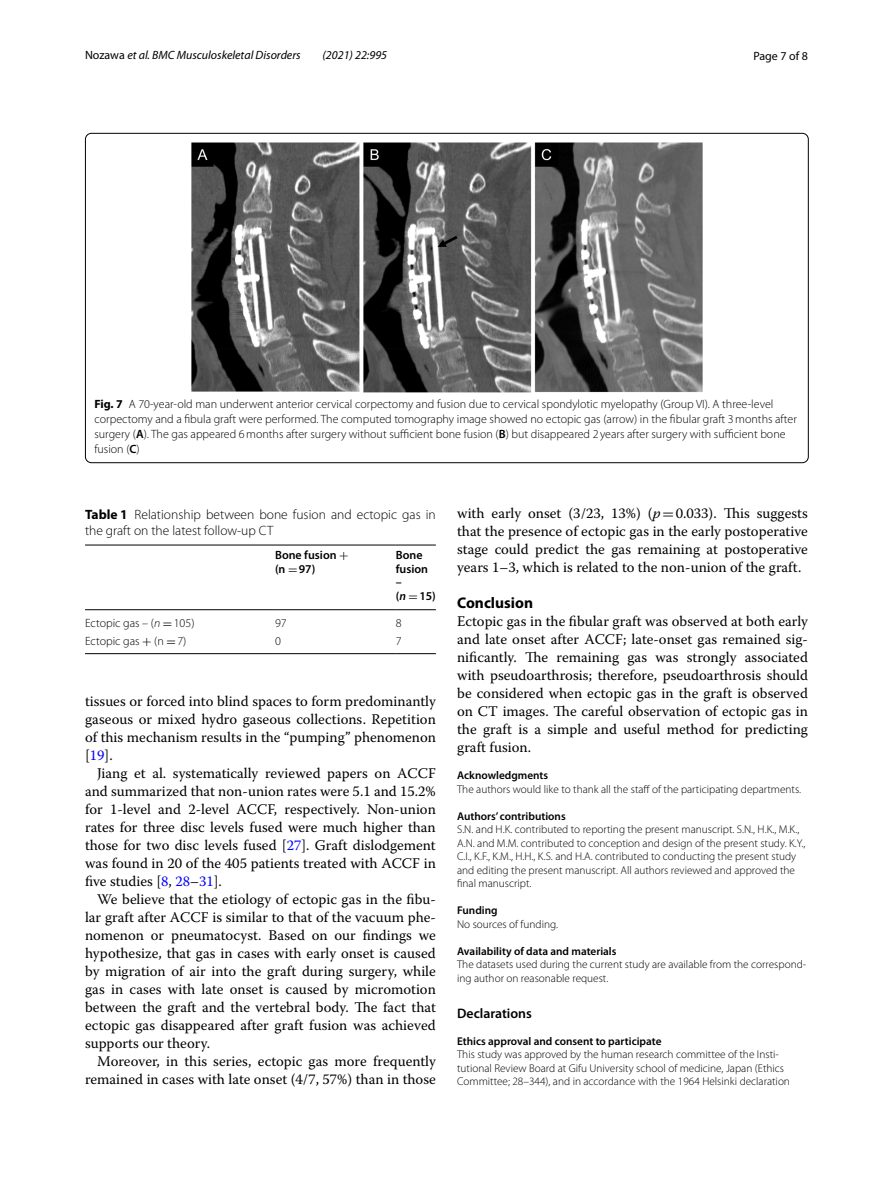
<style>
.page{position:relative;width:893px;height:1187px;background:#fff}
.page>*{position:absolute;margin:0;border:0;box-sizing:border-box;transform-origin:0 0}
.t1{font:700 15.45px "Myriad Pro";color:#000}
.t2{font:14.7px/18px "Warnock Pro";color:#000;text-align:justify}
.t3{font:600 13.8px "Myriad Pro";color:#000}
.t4{font:300 13.5px/16.5px "Myriad Pro";color:#000}
.t5{font:300 12px/15px "Myriad Pro";color:#000}
.t6{font:italic 12px "Myriad Pro";color:#000}
.t7{font:600 12px/13.5px "Myriad Pro";color:#000}
.t8{font:12px "Myriad Pro";color:#000}
.t9{font:300 11.25px/13.5px "Myriad Pro";color:#000}
.t10{font:600 11.25px "Myriad Pro";color:#000}
.s1{font-style:normal}
.s2{font-weight:700}
.s3{font-weight:600}
.s4{font-family:"MTSY";font-weight:400}
.s5{font-style:italic}
.s6{color:#00f}
.s7{font-family:"MTSY"}
</style>
<div class="page">
<img style="left:192px;top:142px;width:510px;height:250px">
<hr style="left:85px;top:544px;width:190px;height:1px;background:#000">
<hr style="left:85px;top:609px;width:190px;height:1px;background:#000">
<hr style="left:275px;top:544px;width:121px;height:1px;background:#000">
<hr style="left:275px;top:609px;width:121px;height:1px;background:#000">
<hr style="left:396px;top:544px;width:40px;height:1px;background:#000">
<hr style="left:396px;top:609px;width:40px;height:1px;background:#000">
<hr style="left:85px;top:653px;width:190px;height:1px;background:#000">
<hr style="left:275px;top:653px;width:121px;height:1px;background:#000">
<hr style="left:396px;top:653px;width:40px;height:1px;background:#000">
<p class="t6" style="left:85px;top:48px;width:217px"><span class="s1">Nozawa</span> et al. BMC Musculoskeletal Disorders</p>
<p class="t6" style="left:323px;top:48px;width:66px">(2021) 22:995</p>
<p class="t8" style="left:753px;top:48px;width:56px">Page 7 of 8</p>
<p class="t5" style="left:94px;top:396px;width:704px"><span class="s2">Fig. 7</span> A 70-year-old man underwent anterior cervical corpectomy and fusion due to cervical spondylotic myelopathy (Group VI). A three-level corpectomy and a fibula graft were performed. The computed tomography image showed no ectopic gas (arrow) in the fibular graft 3months after surgery (<span class="s3">A</span>). The gas appeared 6months after surgery without sufficient bone fusion (<span class="s3">B</span>) but disappeared 2 years after surgery with sufficient bone fusion (<span class="s3">C</span>)</p>
<p class="t4" style="left:85px;top:506px;width:352px"><span class="s2">Table 1</span> Relationship between bone fusion and ectopic gas in the graft on the latest follow-up CT</p>
<p class="t7" style="left:275px;top:548px;width:75px">Bone fusion <span class="s4">+ </span>(n <span class="s4">=</span>97)</p>
<p class="t7" style="left:396px;top:548px;width:42px">Bone fusion –<br>(<span class="s5">n</span> <span class="s4">=</span>15)</p>
<p class="t5" style="left:85px;top:615px;width:111px">Ectopic gas – (<span class="s5">n</span> <span class="s4">=</span>105)</p>
<p class="t5" style="left:275px;top:615px;width:13px">97</p>
<p class="t5" style="left:396px;top:615px;width:7px">8</p>
<p class="t5" style="left:85px;top:633px;width:103px">Ectopic gas <span class="s4">+</span> (n <span class="s4">=</span>7)</p>
<p class="t5" style="left:275px;top:633px;width:7px">0</p>
<p class="t5" style="left:396px;top:633px;width:7px">7</p>
<p class="t2" style="left:85px;top:691px;width:352px">tissues or forced into blind spaces to form predominantly gaseous or mixed hydro gaseous collections. Repetition of this mechanism results in the “pumping” phenomenon [<span class="s6">19</span>].</p>
<p class="t2" style="left:85px;top:763px;width:352px;text-indent:12px">Jiang et al. systematically reviewed papers on ACCF and summarized that non-union rates were 5.1 and 15.2% for 1-level and 2-level ACCF, respectively. Non-union rates for three disc levels fused were much higher than those for two disc levels fused [<span class="s6">27</span>]. Graft dislodgement was found in 20 of the 405 patients treated with ACCF in five studies [<span class="s6">8</span>, <span class="s6">28</span>–<span class="s6">31</span>].</p>
<p class="t2" style="left:85px;top:889px;width:352px;text-indent:12px">We believe that the etiology of ectopic gas in the fibu&shy;lar graft after ACCF is similar to that of the vacuum phe&shy;nomenon or pneumatocyst. Based on our findings we hypothesize, that gas in cases with early onset is caused by migration of air into the graft during surgery, while gas in cases with late onset is caused by micromotion between the graft and the vertebral body. The fact that ectopic gas disappeared after graft fusion was achieved supports our theory.</p>
<p class="t2" style="left:85px;top:1051px;width:352px;text-align:right">Moreover, in this series, ectopic gas more frequently remained in cases with late onset (4/7, 57%) than in those</p>
<p class="t2" style="left:457px;top:504px;width:352px">with early onset (3/23, 13%) (<span class="s5">p</span><span class="s7">=</span>0.033). This suggests that the presence of ectopic gas in the early postoperative stage could predict the gas remaining at postoperative years 1–3, which is related to the non-union of the graft.</p>
<p class="t1" style="left:457px;top:593px;width:77px">Conclusion</p>
<p class="t2" style="left:457px;top:612px;width:352px">Ectopic gas in the fibular graft was observed at both early and late onset after ACCF; late-onset gas remained sig&shy;nificantly. The remaining gas was strongly associated with pseudoarthrosis; therefore, pseudoarthrosis should be considered when ectopic gas in the graft is observed on CT images. The careful observation of ectopic gas in the graft is a simple and useful method for predicting graft fusion.</p>
<p class="t10" style="left:457px;top:768px;width:93px">Acknowledgments</p>
<p class="t9" style="left:457px;top:782px;width:345px">The authors would like to thank all the staff of the participating departments.</p>
<p class="t10" style="left:457px;top:808px;width:110px">Authors’ contributions</p>
<p class="t9" style="left:457px;top:822px;width:350px">S.N. and H.K. contributed to reporting the present manuscript. S.N., H.K., M.K., A.N. and M.M. contributed to conception and design of the present study. K.Y., C.I., K.F., K.M., H.H., K.S. and H.A. contributed to conducting the present study and editing the present manuscript. All authors reviewed and approved the final manuscript.</p>
<p class="t10" style="left:457px;top:903px;width:42px">Funding</p>
<p class="t9" style="left:457px;top:917px;width:102px">No sources of funding.</p>
<p class="t10" style="left:457px;top:943px;width:161px">Availability of data and materials</p>
<p class="t9" style="left:457px;top:957px;width:351px">The datasets used during the current study are available from the correspond&shy;ing author on reasonable request.</p>
<p class="t3" style="left:457px;top:1004px;width:76px">Declarations</p>
<p class="t10" style="left:457px;top:1033px;width:206px">Ethics approval and consent to participate</p>
<p class="t9" style="left:457px;top:1047px;width:334px">This study was approved by the human research committee of the Insti&shy;tutional Review Board at Gifu University school of medicine, Japan (Ethics<br>Committee; 28–344), and in accordance with the 1964 Helsinki declaration</p>
</div>
